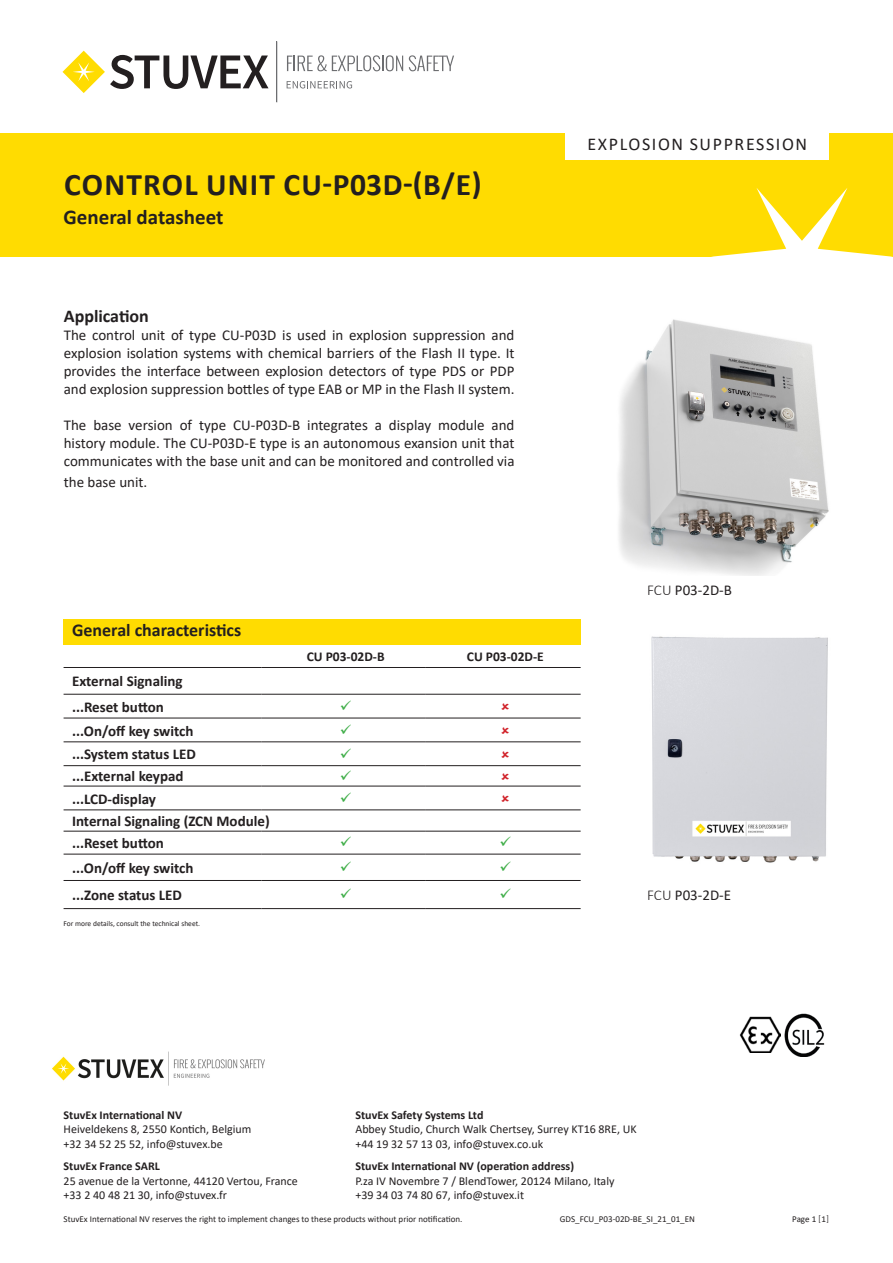
<style>
.page{position:relative;width:893px;height:1263px;background:#fff}
.page>*{position:absolute;margin:0;border:0;box-sizing:border-box;transform-origin:0 0}
.t1{font:700 31.5px "Calibri";letter-spacing:.04em;color:#231f20}
.t2{font:700 21px "Calibri";color:#231f20}
.t3{font:700 18px "Calibri";color:#231f20}
.t4{font:18px "Calibri";letter-spacing:.09em;color:#231f20}
.t5{font:15px/18px "Calibri";color:#231f20;text-align:justify}
.t6{font:700 15px/25.2px "Calibri";color:#231f20}
.t7{font:700 13.5px "Calibri";color:#231f20}
.t8{font:12px/14.4px "Calibri";color:#231f20}
.t9{font:700 12px "Calibri";color:#231f20}
.t10{font:9px "Calibri";color:#231f20}
.t11{font:7.5px "Calibri";color:#231f20}
.s1{font-weight:300}
.s2{font-family:"Minion Pro"}
</style>
<div class="page">
<div style="left:0;top:133px;width:893px;height:124px;background:#ffdc01"></div>
<svg style="left:711px;top:188px;width:182px;height:69px"></svg>
<div style="left:566px;top:132px;width:263px;height:28px;background:#fff"></div>
<img style="left:52px;top:1051px;width:213px;height:35px">
<div style="left:64px;top:619px;width:517px;height:26px;background:#ffdc01"></div>
<hr style="left:64px;top:694px;width:197px;height:1px;background:#231f20">
<hr style="left:261px;top:694px;width:165px;height:1px;background:#231f20">
<hr style="left:426px;top:694px;width:155px;height:1px;background:#231f20">
<hr style="left:64px;top:718px;width:197px;height:1px;background:#231f20">
<hr style="left:261px;top:718px;width:165px;height:1px;background:#231f20">
<hr style="left:426px;top:718px;width:155px;height:1px;background:#231f20">
<hr style="left:64px;top:741px;width:197px;height:1px;background:#231f20">
<hr style="left:261px;top:741px;width:165px;height:1px;background:#231f20">
<hr style="left:426px;top:741px;width:155px;height:1px;background:#231f20">
<hr style="left:64px;top:765px;width:197px;height:1px;background:#231f20">
<hr style="left:261px;top:765px;width:165px;height:1px;background:#231f20">
<hr style="left:426px;top:765px;width:155px;height:1px;background:#231f20">
<hr style="left:64px;top:786px;width:197px;height:1px;background:#231f20">
<hr style="left:261px;top:786px;width:165px;height:1px;background:#231f20">
<hr style="left:426px;top:786px;width:155px;height:1px;background:#231f20">
<hr style="left:64px;top:809px;width:197px;height:1px;background:#231f20">
<hr style="left:261px;top:809px;width:165px;height:1px;background:#231f20">
<hr style="left:426px;top:809px;width:155px;height:1px;background:#231f20">
<hr style="left:64px;top:831px;width:197px;height:1px;background:#231f20">
<hr style="left:261px;top:831px;width:165px;height:1px;background:#231f20">
<hr style="left:426px;top:831px;width:155px;height:1px;background:#231f20">
<hr style="left:64px;top:854px;width:197px;height:1px;background:#231f20">
<hr style="left:261px;top:854px;width:165px;height:1px;background:#231f20">
<hr style="left:426px;top:854px;width:155px;height:1px;background:#231f20">
<hr style="left:64px;top:880px;width:197px;height:1px;background:#231f20">
<hr style="left:261px;top:880px;width:165px;height:1px;background:#231f20">
<hr style="left:426px;top:880px;width:155px;height:1px;background:#231f20">
<hr style="left:64px;top:908px;width:197px;height:1px;background:#231f20">
<hr style="left:261px;top:908px;width:165px;height:1px;background:#231f20">
<hr style="left:426px;top:908px;width:155px;height:1px;background:#231f20">
<hr style="left:64px;top:667px;width:197px;height:1px;background:#231f20">
<hr style="left:261px;top:667px;width:165px;height:1px;background:#231f20">
<hr style="left:426px;top:667px;width:155px;height:1px;background:#231f20">
<svg style="left:63px;top:51px;width:205px;height:42px"></svg>
<svg style="left:287px;top:55px;width:116px;height:16px"></svg>
<svg style="left:409px;top:55px;width:45px;height:16px"></svg>
<svg style="left:287px;top:81px;width:65px;height:8px"></svg>
<hr style="left:276px;top:41px;width:1px;height:61px;background:#6c6d70">
<img style="left:618px;top:319px;width:211px;height:256px">
<img style="left:651px;top:636px;width:177px;height:227px">
<img style="left:740px;top:1017px;width:40px;height:36px">
<img style="left:784px;top:1013px;width:41px;height:43px">
<h1 class="t1" style="left:64px;top:162px;width:419px">CONTROL UNIT CU-P03D-(B/E)</h1>
<h2 class="t2" style="left:64px;top:203px;width:161px">General datasheet</h2>
<p class="t3" style="left:64px;top:303px;width:87px">Application</p>
<p class="t5" style="left:64px;top:325px;width:452px">The control unit of type CU-P03D is used in explosion suppression and explosion isolation systems with chemical barriers of the Flash II type. It provides the interface between explosion detectors of type PDS or PDP and explosion suppression bottles of type EAB or MP in the Flash II system.</p>
<p class="t5" style="left:64px;top:415px;width:452px">The base version of type CU-P03D-B integrates a display module and history module. The CU-P03D-E type is an autonomous exansion unit that communicates with the base unit and can be monitored and controlled via</p>
<p class="t5" style="left:64px;top:473px;width:85px">the base unit.</p>
<p class="t3" style="left:72px;top:617px;width:171px">General characteristics</p>
<p class="t6" style="left:72px;top:669px;width:112px">External Signaling ...Reset button</p>
<p class="t6" style="left:72px;top:718px;width:123px">...On/off key switch</p>
<p class="t6" style="left:72px;top:742px;width:125px">...System status LED</p>
<p class="t6" style="left:72px;top:764px;width:113px">...External keypad</p>
<p class="t6" style="left:72px;top:786px;width:85px">...LCD-display</p>
<p class="t6" style="left:72px;top:810px;width:199px;line-height:22px">Internal Signaling (ZCN Module) ...Reset button</p>
<p class="t6" style="left:72px;top:855px;width:123px">...On/off key switch</p>
<p class="t6" style="left:72px;top:882px;width:111px">...Zone status LED</p>
<p class="t11" style="left:64px;top:918px;width:138px">For more details, consult the technical sheet.</p>
<p class="t7" style="left:307px;top:647px;width:79px">CU P03-02D-B</p>
<p class="t7" style="left:467px;top:647px;width:78px">CU P03-02D-E</p>
<p class="t4" style="left:587px;top:131px;width:221px">EXPLOSION SUPPRESSION</p>
<p class="t5" style="left:647px;top:580px;width:86px"><span class="s1">FCU</span> P03-2D-B</p>
<p class="t5" style="left:647px;top:885px;width:86px"><span class="s1">FCU</span> P03-2D-E</p>
<p class="t9" style="left:64px;top:1106px;width:120px">StuvEx International NV</p>
<p class="t8" style="left:64px;top:1121px;width:189px">Heiveldekens 8, 2550 Kontich, Belgium +32 34 52 25 52, info@stuvex.be</p>
<p class="t9" style="left:64px;top:1158px;width:98px">StuvEx France SARL</p>
<p class="t8" style="left:64px;top:1173px;width:236px">25 avenue de la Vertonne, 44120 Vertou, France +33 2 40 48 21 30, info@stuvex.fr</p>
<p class="t9" style="left:355px;top:1106px;width:130px">StuvEx Safety Systems Ltd</p>
<p class="t8" style="left:355px;top:1121px;width:283px">Abbey Studio, Church Walk Chertsey, Surrey KT16 8RE, UK +44 19 32 57 13 03, info@stuvex.co.uk</p>
<p class="t9" style="left:355px;top:1158px;width:220px">StuvEx International NV (operation address)</p>
<p class="t8" style="left:355px;top:1173px;width:261px">P.za IV Novembre 7 / BlendTower, 20124 Milano, Italy +39 34 03 74 80 67, info@stuvex.it</p>
<p class="t10" style="left:64px;top:1213px;width:400px">StuvEx International NV reserves the right to implement changes to these products without prior notification.</p>
<p class="t10" style="left:560px;top:1213px;width:136px">GDS_FCU_P03-02D-BE_SI_21_01_EN</p>
<p class="t10" style="left:792px;top:1213px;width:38px">Page 1 <span class="s2">[</span>1<span class="s2">]</span></p>
</div>
